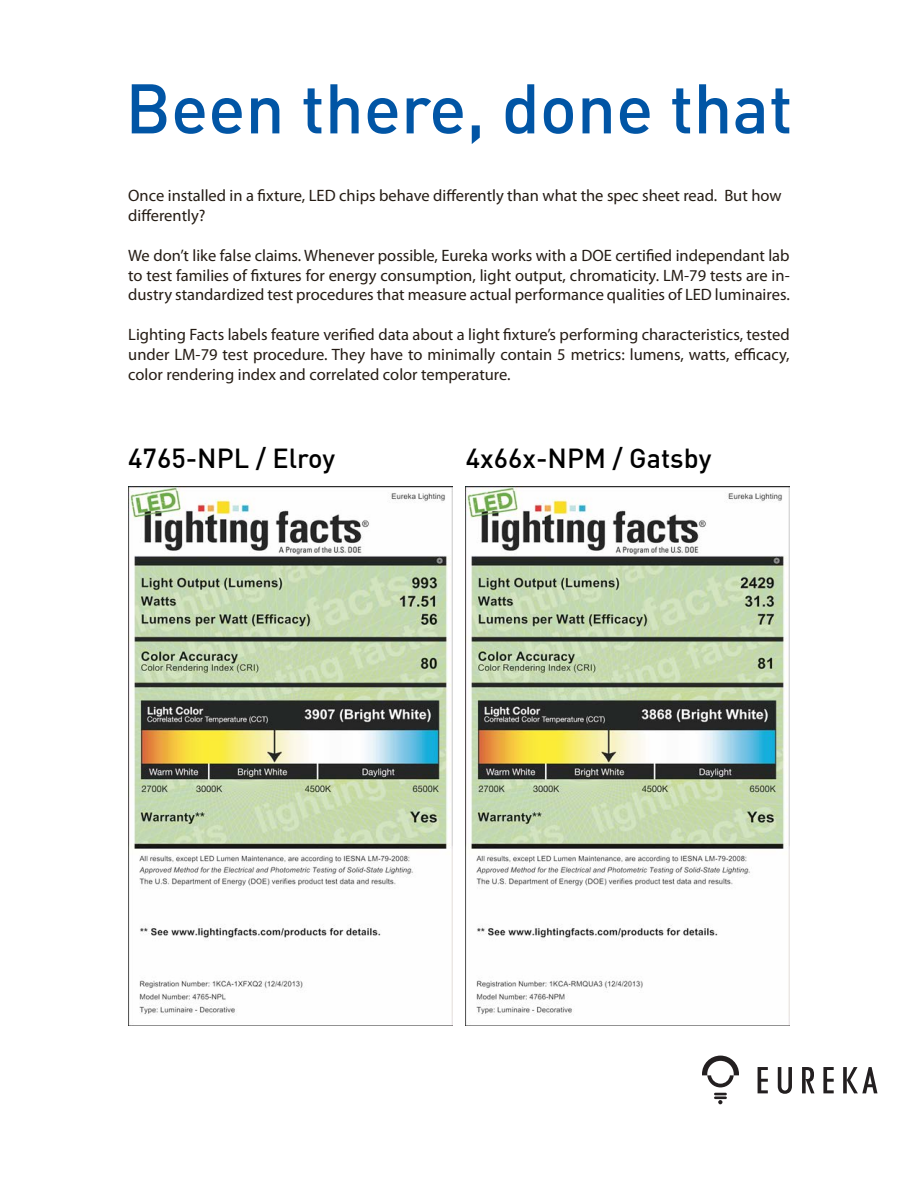
<style>
.page{position:relative;width:918px;height:1188px;background:#fff}
.page>*{position:absolute;margin:0;border:0;box-sizing:border-box;transform-origin:0 0}
.t1{font:500 69px "DIN";color:#0155a5}
.t2{font:500 27px "DIN";color:#000}
.t3{font:16.5px/19.8px "Myriad Pro";color:#251c14;text-align:justify}
</style>
<div class="page">
<img style="left:128px;top:486px;width:324px;height:540px">
<img style="left:466px;top:486px;width:324px;height:540px">
<svg style="left:758px;top:1067px;width:10px;height:26px"></svg>
<svg style="left:823px;top:1067px;width:11px;height:26px"></svg>
<svg style="left:802px;top:1067px;width:13px;height:26px"></svg>
<svg style="left:778px;top:1067px;width:14px;height:27px"></svg>
<svg style="left:843px;top:1067px;width:35px;height:26px"></svg>
<svg style="left:702px;top:1056px;width:37px;height:31px"></svg>
<svg style="left:714px;top:1093px;width:13px;height:11px"></svg>
<p class="t1" style="left:125px;top:64px;width:669px">Been there, done that</p>
<p class="t3" style="left:128px;top:186px;width:655px">Once installed in a fixture, LED chips behave differently than what the spec sheet read. But how differently?</p>
<p class="t3" style="left:128px;top:245px;width:663px">We don’t like false claims. Whenever possible, Eureka works with a DOE certified independant lab to test families of fixtures for energy consumption, light output, chromaticity. LM-79 tests are in&shy;dustry standardized test procedures that measure actual performance qualities of LED luminaires.</p>
<p class="t3" style="left:128px;top:324px;width:663px">Lighting Facts labels feature verified data about a light fixture’s performing characteristics, tested under LM-79 test procedure. They have to minimally contain 5 metrics: lumens, watts, efficacy, color rendering index and correlated color temperature.</p>
<p class="t2" style="left:128px;top:441px;width:208px">4765-NPL / Elroy</p>
<p class="t2" style="left:466px;top:441px;width:247px">4x66x-NPM / Gatsby</p>
</div>
